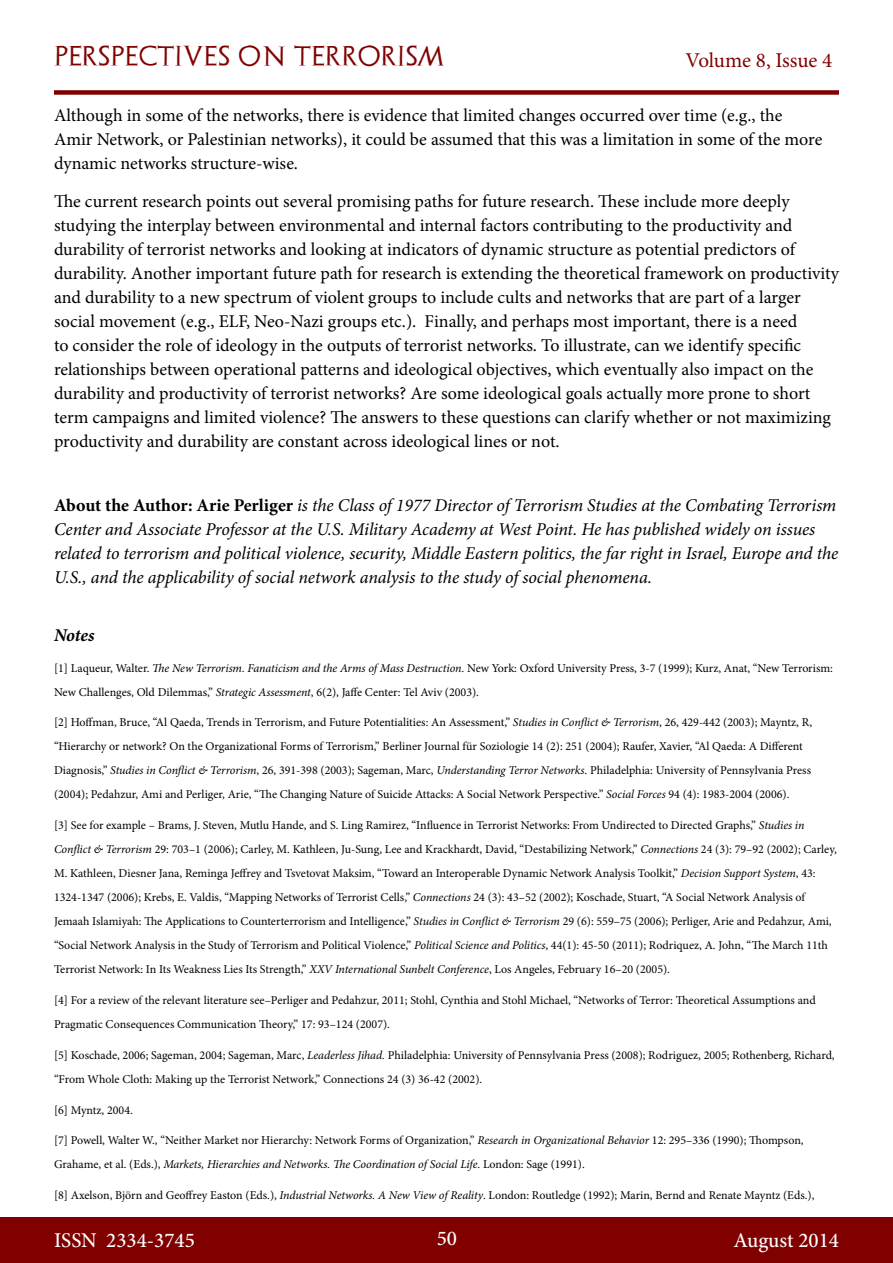
<style>
.page{position:relative;width:893px;height:1263px;background:#fff}
.page>*{position:absolute;margin:0;border:0;box-sizing:border-box;transform-origin:0 0}
.t1{font:500 21px "Minion Pro";color:#fff}
.t2{font:21px "Archeologicaps";letter-spacing:.045em;color:#800000}
.t3{font:21px "Minion Pro";letter-spacing:-.005em;color:#800000}
.t4{font:18px/24px "Minion Pro";color:#000}
.t5{font:italic 18px/24px "Minion Pro";letter-spacing:-.01em;color:#000}
.t6{font:italic 700 18px "Minion Pro";letter-spacing:-.005em;color:#000}
.t7{font:12px/24px "Minion Pro";color:#000}
.s1{font-weight:700;font-style:normal}
.s2{font-style:italic}
</style>
<div class="page">
<div style="left:0;top:1217px;width:893px;height:46px;background:#800000"></div>
<div style="left:54px;top:90px;width:785px;height:5px;background:#800000"></div>
<h1 class="t2" style="left:54px;top:43px;width:392px">PERSPECTIVES ON TERRORISM</h1>
<h1 class="t3" style="left:686px;top:46px;width:148px">Volume 8, Issue 4</h1>
<p class="t4" style="left:54px;top:103px;width:770px">Although in some of the networks, there is evidence that limited changes occurred over time (e.g., the<br>Amir Network, or Palestinian networks), it could be assumed that this was a limitation in some of the more dynamic networks structure-wise.</p>
<p class="t4" style="left:54px;top:189px;width:786px">The current research points out several promising paths for future research. These include more deeply studying the interplay between environmental and internal factors contributing to the productivity and durability of terrorist networks and looking at indicators of dynamic structure as potential predictors of durability. Another important future path for research is extending the theoretical framework on productivity and durability to a new spectrum of violent groups to include cults and networks that are part of a larger social movement (e.g., ELF, Neo-Nazi groups etc.). Finally, and perhaps most important, there is a need<br>to consider the role of ideology in the outputs of terrorist networks. To illustrate, can we identify specific relationships between operational patterns and ideological objectives, which eventually also impact on the durability and productivity of terrorist networks? Are some ideological goals actually more prone to short term campaigns and limited violence? The answers to these questions can clarify whether or not maximizing productivity and durability are constant across ideological lines or not.</p>
<p class="t5" style="left:54px;top:493px;width:786px"><span class="s1">About the Author: Arie Perliger</span> is the Class of 1977 Director of Terrorism Studies at the Combating Terrorism Center and Associate Professor at the U.S. Military Academy at West Point. He has published widely on issues related to terrorism and political violence, security, Middle Eastern politics, the far right in Israel, Europe and the U.S., and the applicability of social network analysis to the study of social phenomena.</p>
<h2 class="t6" style="left:54px;top:622px;width:42px">Notes</h2>
<p class="t7" style="left:54px;top:656px;width:780px">[1] Laqueur, Walter. <span class="s2">The New Terrorism. Fanaticism and the Arms of Mass Destruction</span>. New York: Oxford University Press, 3-7 (1999); Kurz, Anat, “New Terrorism:<br>New Challenges, Old Dilemmas,” <span class="s2">Strategic Assessment</span>, 6(2), Jaffe Center: Tel Aviv (2003).</p>
<p class="t7" style="left:54px;top:711px;width:759px">[2] Hoffman, Bruce, “Al Qaeda, Trends in Terrorism, and Future Potentialities: An Assessment,” <span class="s2">Studies in Conflict &amp; Terrorism</span>, 26, 429-442 (2003); Mayntz, R, “Hierarchy or network? On the Organizational Forms of Terrorism,” Berliner Journal für Soziologie 14 (2): 251 (2004); Raufer, Xavier, “Al Qaeda: A Different Diagnosis,” <span class="s2">Studies in Conflict &amp; Terrorism</span>, 26, 391-398 (2003); Sageman, Marc, <span class="s2">Understanding Terror Networks</span>. Philadelphia: University of Pennsylvania Press (2004); Pedahzur, Ami and Perliger, Arie, “The Changing Nature of Suicide Attacks: A Social Network Perspective.” <span class="s2">Social Forces</span> 94 (4): 1983-2004 (2006).</p>
<p class="t7" style="left:54px;top:813px;width:784px">[3] See for example – Brams, J. Steven, Mutlu Hande, and S. Ling Ramirez, “Influence in Terrorist Networks: From Undirected to Directed Graphs,” <span class="s2">Studies in Conflict &amp; Terrorism</span> 29: 703–1 (2006); Carley, M. Kathleen, Ju-Sung, Lee and Krackhardt, David, “Destabilizing Network,” <span class="s2">Connections</span> 24 (3): 79–92 (2002); Carley, M. Kathleen, Diesner Jana, Reminga Jeffrey and Tsvetovat Maksim, “Toward an Interoperable Dynamic Network Analysis Toolkit,” <span class="s2">Decision Support System</span>, 43:<br>1324-1347 (2006); Krebs, E. Valdis, “Mapping Networks of Terrorist Cells,” <span class="s2">Connections</span> 24 (3): 43–52 (2002); Koschade, Stuart, “A Social Network Analysis of Jemaah Islamiyah: The Applications to Counterterrorism and Intelligence,” <span class="s2">Studies in Conflict &amp; Terrorism</span> 29 (6): 559–75 (2006); Perliger, Arie and Pedahzur, Ami, “Social Network Analysis in the Study of Terrorism and Political Violence,” <span class="s2">Political Science and Politics</span>, 44(1): 45-50 (2011); Rodriquez, A. John, “The March 11th Terrorist Network: In Its Weakness Lies Its Strength,” <span class="s2">XXV International Sunbelt Conference</span>, Los Angeles, February 16–20 (2005).</p>
<p class="t7" style="left:54px;top:988px;width:763px">[4] For a review of the relevant literature see–Perliger and Pedahzur, 2011; Stohl, Cynthia and Stohl Michael, “Networks of Terror: Theoretical Assumptions and<br>Pragmatic Consequences Communication Theory,” 17: 93–124 (2007).</p>
<p class="t7" style="left:54px;top:1043px;width:782px">[5] Koschade, 2006; Sageman, 2004; Sageman, Marc, <span class="s2">Leaderless Jihad.</span> Philadelphia: University of Pennsylvania Press (2008); Rodriguez, 2005; Rothenberg, Richard, “From Whole Cloth: Making up the Terrorist Network,” Connections 24 (3) 36-42 (2002).</p>
<p class="t7" style="left:54px;top:1098px;width:80px">[6] Myntz, 2004.</p>
<p class="t7" style="left:54px;top:1128px;width:751px">[7] Powell, Walter W., “Neither Market nor Hierarchy: Network Forms of Organization,” <span class="s2">Research in Organizational Behavior</span> 12: 295–336 (1990); Thompson,<br>Grahame, et al. (Eds.), <span class="s2">Markets, Hierarchies and Networks. The Coordination of Social Life</span>. London: Sage (1991).</p>
<p class="t7" style="left:54px;top:1183px;width:762px">[8] Axelson, Björn and Geoffrey Easton (Eds.), <span class="s2">Industrial Networks. A New View of Reality</span>. London: Routledge (1992); Marin, Bernd and Renate Mayntz (Eds.),</p>
<h1 class="t1" style="left:54px;top:1226px;width:142px">ISSN 2334-3745</h1>
<h1 class="t1" style="left:437px;top:1224px;width:22px">50</h1>
<h1 class="t1" style="left:733px;top:1226px;width:107px">August 2014</h1>
</div>
